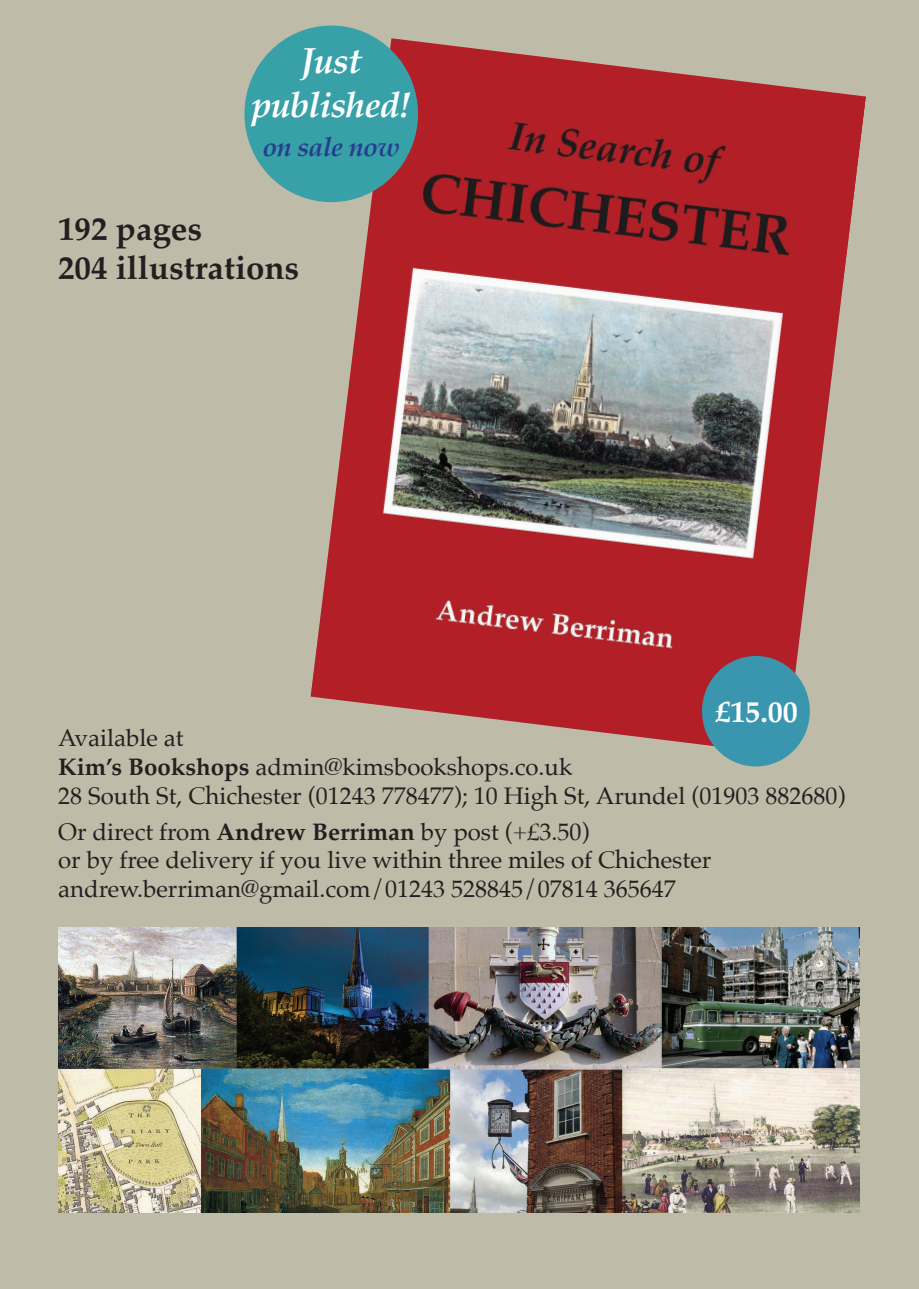
<style>
.page{position:relative;width:919px;height:1289px;background:#fff}
.page>*{position:absolute;margin:0;border:0;box-sizing:border-box;transform-origin:0 0}
.t1{font:italic 700 36px/43.2px "Palatino";letter-spacing:-.025em;color:#fff;text-align:center}
.t2{font:700 33px/39.6px "Palatino";color:#231f20}
.t3{font:700 30px "Palatino";color:#fff}
.t4{font:italic 700 27px "Palatino";letter-spacing:-.025em;color:#253f8e}
.t5{font:24px/28.8px "Palatino";color:#231f20}
.s1{font-weight:700}
</style>
<div class="page">
<div style="left:0;top:0;width:918px;height:1288px;background:#bebba8"></div>
<img style="left:310px;top:38px;width:556px;height:716px">
<div style="left:244px;top:26px;width:174px;height:176px;background:#38a1a8;border-radius:50%"></div>
<div style="left:702px;top:656px;width:107px;height:110px;background:#3996ae;border-radius:50%"></div>
<img style="left:58px;top:927px;width:801px;height:285px">
<p class="t1" style="left:251px;top:39px;width:161px">Just published!</p>
<p class="t4" style="left:262px;top:124px;width:139px">on sale now</p>
<p class="t2" style="left:58px;top:208px;width:242px">192 pages<br>204 illustrations</p>
<p class="t3" style="left:715px;top:686px;width:84px">£15.00</p>
<p class="t5" style="left:58px;top:723px;width:788px">Available at<br><span class="s1">Kim’s Bookshops</span> admin@kimsbookshops.co.uk<br>28 South St, Chichester (01243 778477); 10 High St, Arundel (01903 882680)</p>
<p class="t5" style="left:58px;top:816px;width:654px">Or direct from <span class="s1">Andrew Berriman</span> by post (+£3.50)<br>or by free delivery if you live within three miles of Chichester andrew.berriman@gmail.com/01243 528845/07814 365647</p>
</div>
